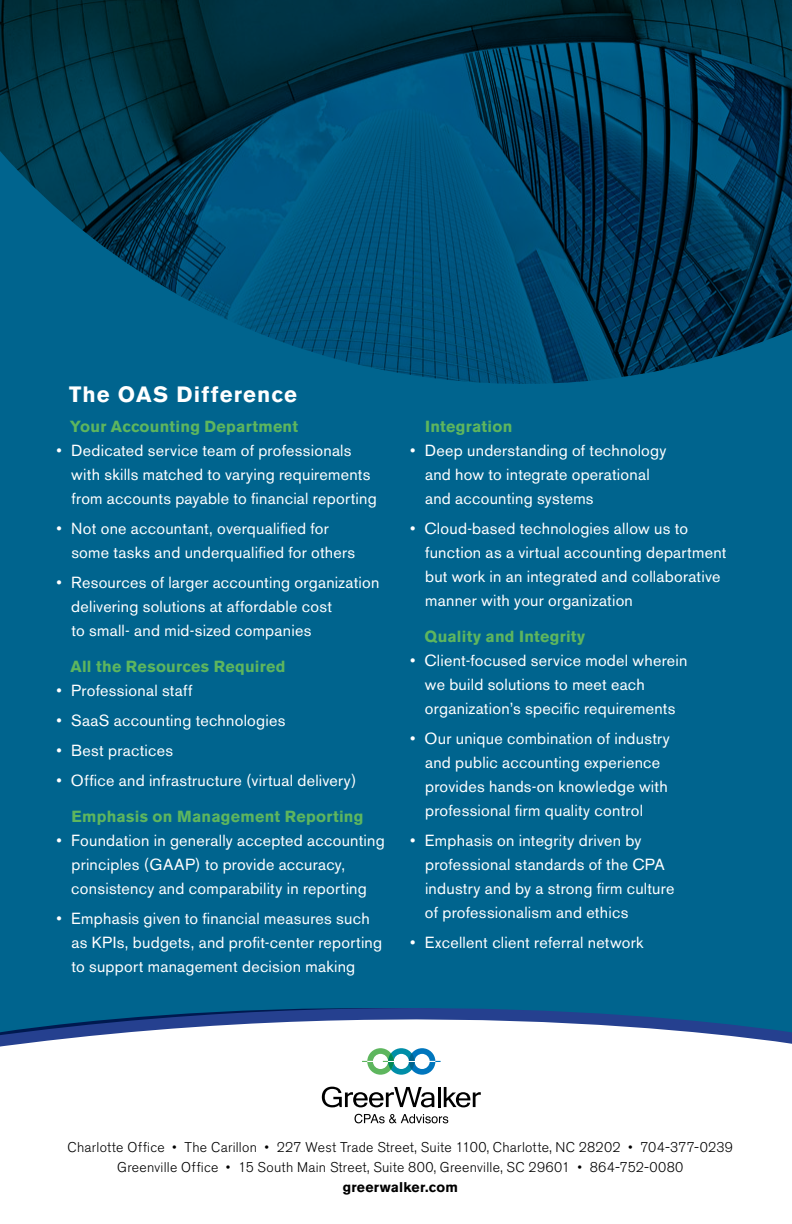
<style>
.page{position:relative;width:792px;height:1224px;background:#00648e}
.page>*{position:absolute;margin:0;border:0;box-sizing:border-box;transform-origin:0 0}
.t1{font:700 22px "Akzidenz Grotesk BE";letter-spacing:.05em;color:#fff}
.t2{font:16px/24px "Akzidenz Grotesk BE";letter-spacing:.015em;color:#fff}
.t3{font:700 16px "Akzidenz Grotesk BE";letter-spacing:.015em;color:#5eb65e}
.t4{font:300 14px/20px "Akzidenz Grotesk BE";letter-spacing:.02em;color:#000;text-align:center}
.t5{font:700 14px "Akzidenz Grotesk BE";letter-spacing:.02em;color:#000}
</style>
<div class="page">
<svg style="left:0;top:1008px;width:792px;height:216px;background:#e8edf3"></svg>
<svg style="left:0;top:0;width:792px;height:384px"></svg>
<svg style="left:322px;top:1087px;width:112px;height:20px;background:#a6a6a6"></svg>
<hr style="left:438px;top:1087px;width:2px;height:20px;background:#000">
<svg style="left:444px;top:1087px;width:37px;height:20px"></svg>
<svg style="left:362px;top:1048px;width:79px;height:27px;background:#97cbcb"></svg>
<svg style="left:355px;top:1114px;width:93px;height:9px"></svg>
<h1 class="t1" style="left:69px;top:381px;width:229px">The OAS Difference</h1>
<p class="t3" style="left:70px;top:417px;width:230px">Your Accounting Department</p>
<p class="t2" style="left:71px;top:438px;width:307px;text-indent:-15px">• Dedicated service team of professionals with skills matched to varying requirements from accounts payable to financial reporting</p>
<p class="t2" style="left:71px;top:516px;width:285px;text-indent:-15px">• Not one accountant, overqualified for some tasks and underqualified for others</p>
<p class="t2" style="left:71px;top:570px;width:310px;text-indent:-15px">• Resources of larger accounting organization delivering solutions at affordable cost<br>to small- and mid-sized companies</p>
<p class="t3" style="left:70px;top:657px;width:217px">All the Resources Required</p>
<p class="t2" style="left:56px;top:678px;width:137px">• Professional staff</p>
<p class="t2" style="left:56px;top:708px;width:230px">• SaaS accounting technologies</p>
<p class="t2" style="left:56px;top:738px;width:118px">• Best practices</p>
<p class="t2" style="left:56px;top:768px;width:301px">• Office and infrastructure (virtual delivery)</p>
<p class="t3" style="left:71px;top:807px;width:294px">Emphasis on Management Reporting</p>
<p class="t2" style="left:71px;top:828px;width:315px;text-indent:-15px">• Foundation in generally accepted accounting principles (GAAP) to provide accuracy, consistency and comparability in reporting</p>
<p class="t2" style="left:71px;top:906px;width:312px;text-indent:-15px">• Emphasis given to financial measures such as KPIs, budgets, and profit-center reporting to support management decision making</p>
<p class="t3" style="left:425px;top:417px;width:89px">Integration</p>
<p class="t2" style="left:425px;top:438px;width:243px;text-indent:-15px">• Deep understanding of technology and how to integrate operational and accounting systems</p>
<p class="t2" style="left:425px;top:516px;width:303px;text-indent:-15px">• Cloud-based technologies allow us to function as a virtual accounting department but work in an integrated and collaborative manner with your organization</p>
<p class="t3" style="left:424px;top:627px;width:162px">Quality and Integrity</p>
<p class="t2" style="left:425px;top:648px;width:264px;text-indent:-15px">• Client-focused service model wherein we build solutions to meet each organization’s specific requirements</p>
<p class="t2" style="left:425px;top:726px;width:246px;text-indent:-15px">• Our unique combination of industry and public accounting experience provides hands-on knowledge with professional firm quality control</p>
<p class="t2" style="left:425px;top:828px;width:251px;text-indent:-15px">• Emphasis on integrity driven by professional standards of the CPA industry and by a strong firm culture of professionalism and ethics</p>
<p class="t2" style="left:410px;top:930px;width:235px">• Excellent client referral network</p>
<p class="t4" style="left:68px;top:1137px;width:667px">Charlotte Office • The Carillon • 227 West Trade Street, Suite 1100, Charlotte, NC 28202 • 704-377-0239<br>Greenville Office • 15 South Main Street, Suite 800, Greenville, SC 29601 • 864-752-0080</p>
<p class="t5" style="left:343px;top:1179px;width:117px">greerwalker.com</p>
</div>
